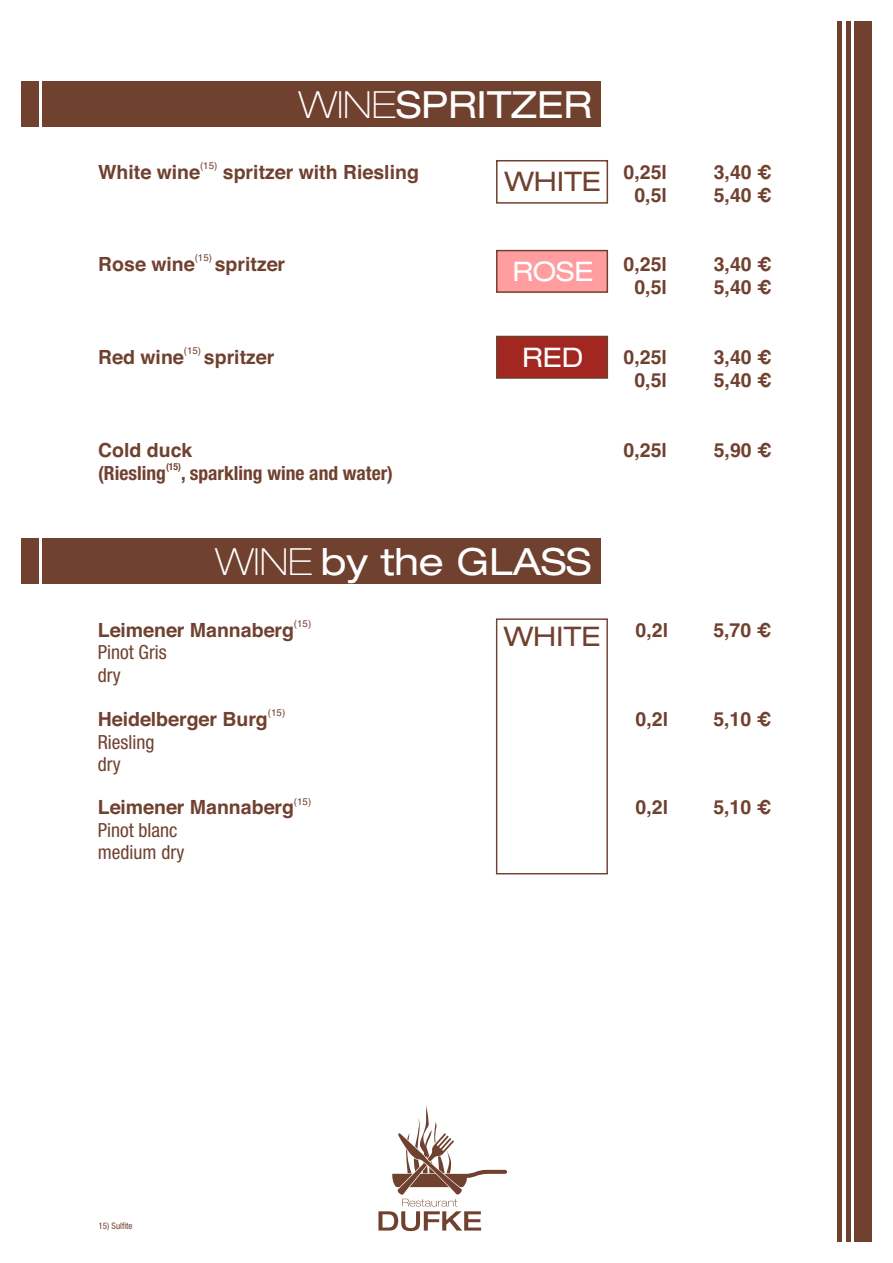
<style>
.page{position:relative;width:893px;height:1263px;background:#fff}
.page>*{position:absolute;margin:0;border:0;box-sizing:border-box;transform-origin:0 0}
.t1{font:expanded 37.5px "Helvetica Neue";color:#fff}
.t2{font:expanded 27px "Helvetica Neue";color:#714130}
.t3{font:expanded 27px "Helvetica Neue";color:#fff}
.t4{font:700 19.5px "Helvetica";color:#714130}
.t5{font:condensed 19.5px/22.4px "Helvetica Neue LT Std";color:#714130}
.t6{font:700 condensed 19.5px "Helvetica Neue LT Std";color:#714130}
.t7{font:9.75px "Helvetica";color:#714130}
.t8{font:700 condensed 9.75px "Helvetica Neue LT Std";color:#714130}
.t9{font:condensed 9px "Helvetica Neue LT Std";color:#714130}
.s1{font-weight:100}
</style>
<div class="page">
<svg style="left:378px;top:1105px;width:129px;height:126px"></svg>
<div style="left:855px;top:21px;width:17px;height:1221px;background:#714130"></div>
<hr style="left:846px;top:21px;width:4px;height:1221px;background:#714130">
<hr style="left:838px;top:21px;width:4px;height:1221px;background:#714130">
<svg style="left:495px;top:618px;width:113px;height:257px"></svg>
<svg style="left:496px;top:335px;width:113px;height:44px;background:#9f2f28"></svg>
<svg style="left:496px;top:249px;width:113px;height:44px;background:#f19797"></svg>
<svg style="left:496px;top:160px;width:113px;height:44px"></svg>
<div style="left:43px;top:539px;width:558px;height:45px;background:#714130"></div>
<div style="left:21px;top:539px;width:17px;height:45px;background:#714130"></div>
<div style="left:43px;top:82px;width:558px;height:45px;background:#714130"></div>
<div style="left:21px;top:82px;width:17px;height:45px;background:#714130"></div>
<h1 class="t1" style="left:299px;top:89px;width:294px"><span class="s1">WINE</span>SPRITZER</h1>
<p class="t7" style="left:200px;top:162px;width:19px">(15)</p>
<p class="t4" style="left:98px;top:164px;width:322px">White wine spritzer with Riesling</p>
<p class="t4" style="left:624px;top:164px;width:45px">0,25l</p>
<p class="t4" style="left:714px;top:164px;width:59px">3,40 €</p>
<p class="t4" style="left:634px;top:187px;width:34px">0,5l</p>
<p class="t4" style="left:714px;top:187px;width:59px">5,40 €</p>
<h2 class="t2" style="left:504px;top:170px;width:98px">WHITE</h2>
<p class="t7" style="left:195px;top:254px;width:19px">(15)</p>
<p class="t4" style="left:98px;top:257px;width:188px">Rose wine spritzer</p>
<p class="t4" style="left:624px;top:257px;width:45px">0,25l</p>
<p class="t4" style="left:714px;top:257px;width:59px">3,40 €</p>
<p class="t4" style="left:634px;top:280px;width:34px">0,5l</p>
<p class="t4" style="left:714px;top:280px;width:59px">5,40 €</p>
<h2 class="t3" style="left:512px;top:260px;width:82px">ROSE</h2>
<p class="t7" style="left:184px;top:347px;width:19px">(15)</p>
<h2 class="t3" style="left:522px;top:346px;width:62px">RED</h2>
<p class="t4" style="left:98px;top:349px;width:178px">Red wine spritzer</p>
<p class="t4" style="left:624px;top:349px;width:45px">0,25l</p>
<p class="t4" style="left:714px;top:349px;width:59px">3,40 €</p>
<p class="t4" style="left:634px;top:372px;width:34px">0,5l</p>
<p class="t4" style="left:714px;top:372px;width:59px">5,40 €</p>
<p class="t4" style="left:98px;top:442px;width:96px">Cold duck</p>
<p class="t4" style="left:624px;top:442px;width:45px">0,25l</p>
<p class="t4" style="left:714px;top:442px;width:59px">5,90 €</p>
<p class="t8" style="left:166px;top:463px;width:17px">(15)</p>
<p class="t6" style="left:98px;top:466px;width:296px">(Riesling , sparkling wine and water)</p>
<h1 class="t1" style="left:215px;top:546px;width:377px"><span class="s1">WINE</span> by the GLASS</h1>
<p class="t7" style="left:294px;top:619px;width:19px">(15)</p>
<p class="t4" style="left:98px;top:622px;width:198px">Leimener Mannaberg</p>
<p class="t4" style="left:636px;top:622px;width:34px">0,2l</p>
<p class="t4" style="left:713px;top:622px;width:59px">5,70 €</p>
<p class="t5" style="left:98px;top:644px;width:70px">Pinot Gris dry</p>
<p class="t7" style="left:268px;top:709px;width:19px">(15)</p>
<h2 class="t2" style="left:504px;top:624px;width:98px">WHITE</h2>
<p class="t4" style="left:98px;top:711px;width:172px">Heidelberger Burg</p>
<p class="t4" style="left:636px;top:711px;width:34px">0,2l</p>
<p class="t4" style="left:713px;top:711px;width:59px">5,10 €</p>
<p class="t5" style="left:98px;top:733px;width:58px">Riesling dry</p>
<p class="t7" style="left:294px;top:797px;width:19px">(15)</p>
<p class="t4" style="left:98px;top:800px;width:198px">Leimener Mannaberg</p>
<p class="t4" style="left:636px;top:800px;width:34px">0,2l</p>
<p class="t4" style="left:713px;top:800px;width:59px">5,10 €</p>
<p class="t5" style="left:98px;top:822px;width:88px">Pinot blanc medium dry</p>
<p class="t9" style="left:99px;top:1223px;width:35px">15) Sulfite</p>
</div>
